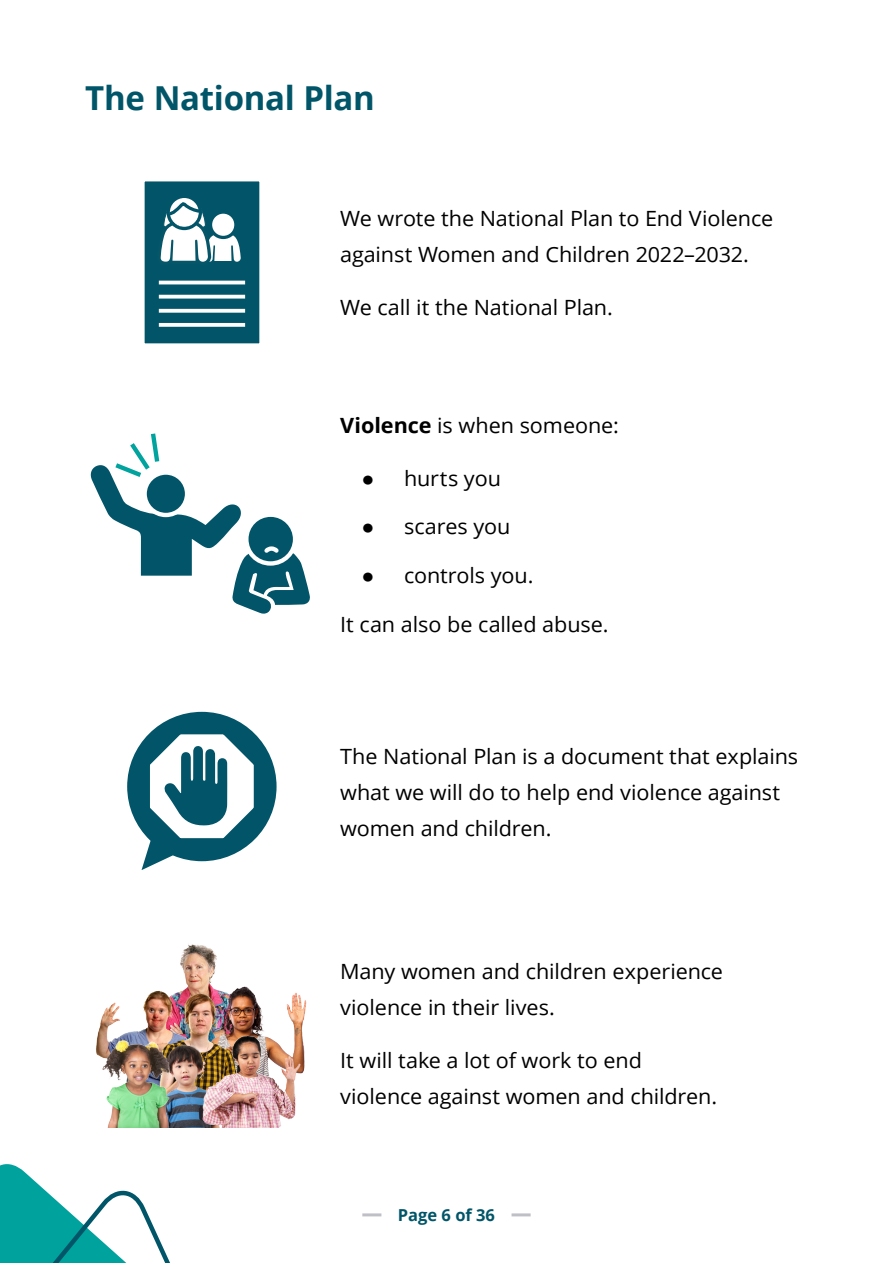
<style>
.page{position:relative;width:893px;height:1263px;background:#fff}
.page>*{position:absolute;margin:0;border:0;box-sizing:border-box;transform-origin:0 0}
.Heading_2{font:700 33px "Open Sans";letter-spacing:-.01em;color:#005568}
.Body{font:21px/36px "Open Sans";letter-spacing:-.005em;color:#000}
.t1{font:700 16.5px "Open Sans";color:#005568}
.s1{font-weight:700}
.s2{font-family:"Arial"}
</style>
<div class="page">
<hr style="left:512px;top:1213px;width:19px;height:3px;background:#bfbfc7">
<hr style="left:362px;top:1213px;width:19px;height:3px;background:#bfbfc7">
<svg style="left:0;top:1164px;width:170px;height:99px"></svg>
<div style="left:143px;top:180px;width:118px;height:165px;background:#025569"></div>
<div style="left:141px;top:178px;width:122px;height:169px;border:4px solid #fff"></div>
<hr style="left:159px;top:281px;width:86px;height:3px;background:#fff">
<svg style="left:159px;top:295px;width:86px;height:4px"></svg>
<svg style="left:159px;top:309px;width:86px;height:4px"></svg>
<svg style="left:159px;top:323px;width:86px;height:4px"></svg>
<svg style="left:160px;top:198px;width:81px;height:64px"></svg>
<svg style="left:90px;top:433px;width:220px;height:181px"></svg>
<div style="left:145px;top:472px;width:42px;height:43px;background:#025569;border-radius:50%"></div>
<div style="left:142px;top:470px;width:47px;height:47px;border:4px solid #fff;border-radius:50%"></div>
<svg style="left:127px;top:711px;width:150px;height:159px"></svg>
<img style="left:98px;top:944px;width:209px;height:91px">
<img style="left:96px;top:1033px;width:87px;height:94px">
<img style="left:178px;top:1035px;width:127px;height:92px">
<h2 class="Heading_2" style="left:85px;top:75px;width:291px">The National Plan</h2>
<p class="Body" style="left:340px;top:200px;width:434px">We wrote the National Plan to End Violence against Women and Children 2022–2032.</p>
<p class="Body" style="left:340px;top:289px;width:274px">We call it the National Plan.</p>
<p class="Body" style="left:340px;top:406px;width:280px"><span class="s1">Violence</span> is when someone:</p>
<p class="Body" style="left:361px;top:459px;width:141px"><span class="s2">●</span> hurts you</p>
<p class="Body" style="left:361px;top:508px;width:151px"><span class="s2">●</span> scares you</p>
<p class="Body" style="left:361px;top:557px;width:173px"><span class="s2">●</span> controls you.</p>
<p class="Body" style="left:340px;top:606px;width:270px">It can also be called abuse.</p>
<p class="Body" style="left:340px;top:738px;width:459px">The National Plan is a document that explains what we will do to help end violence against women and children.</p>
<p class="Body" style="left:340px;top:953px;width:384px">Many women and children experience violence in their lives.</p>
<p class="Body" style="left:340px;top:1042px;width:379px">It will take a lot of work to end violence against women and children.</p>
<p class="t1" style="left:398px;top:1203px;width:99px">Page 6 of 36</p>
</div>
